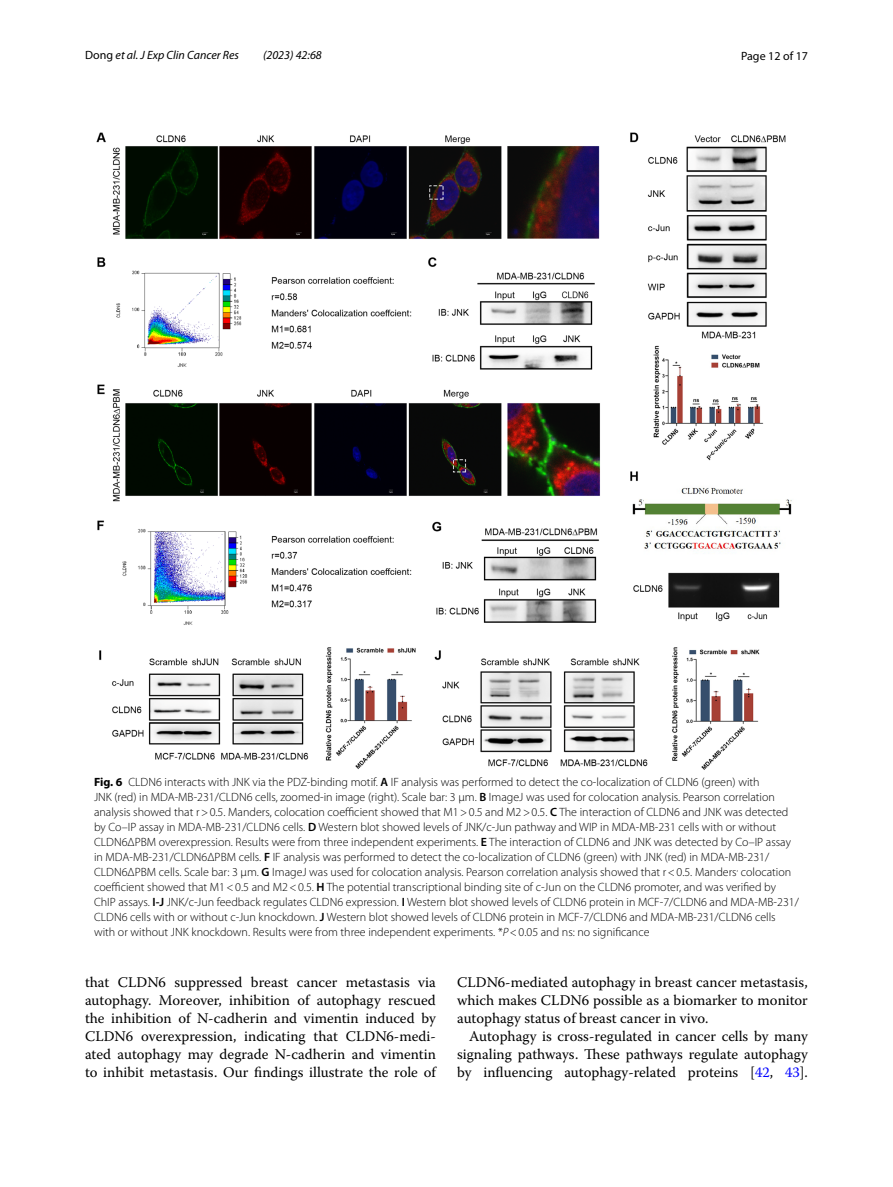
<style>
.page{position:relative;width:893px;height:1187px;background:#fff}
.page>*{position:absolute;margin:0;border:0;box-sizing:border-box;transform-origin:0 0}
.t1{font:14.7px/18px "Warnock Pro";color:#000;text-align:justify}
.t2{font:300 12px/15px "Myriad Pro";color:#000}
.t3{font:italic 12px "Myriad Pro";color:#000}
.t4{font:12px "Myriad Pro";color:#000}
.s1{font-style:normal}
.s2{font-weight:700}
.s3{font-weight:600}
.s4{font-style:italic}
.s5{color:#00f}
</style>
<div class="page">
<img style="left:96px;top:133px;width:696px;height:637px">
<p class="t3" style="left:85px;top:48px;width:156px"><span class="s1">Dong</span> et al. J Exp Clin Cancer Res</p>
<p class="t3" style="left:263px;top:48px;width:60px">(2023) 42:68</p>
<p class="t4" style="left:741px;top:48px;width:68px">Page 12 of 17</p>
<p class="t2" style="left:94px;top:774px;width:706px"><span class="s2">Fig. 6</span> CLDN6 interacts with JNK via the PDZ-binding motif. <span class="s3">A</span> IF analysis was performed to detect the co-localization of CLDN6 (green) with<br>JNK (red) in MDA-MB-231/CLDN6 cells, zoomed-in image (right). Scale bar: 3 μm. <span class="s3">B</span> ImageJ was used for colocation analysis. Pearson correlation analysis showed that r&gt;0.5. Manders, colocation coefficient showed that M1&gt;0.5 and M2&gt;0.5. <span class="s3">C</span> The interaction of CLDN6 and JNK was detected by Co–IP assay in MDA-MB-231/CLDN6 cells. <span class="s3">D</span> Western blot showed levels of JNK/c-Jun pathway and WIP in MDA-MB-231 cells with or without CLDN6ΔPBM overexpression. Results were from three independent experiments. <span class="s3">E</span> The interaction of CLDN6 and JNK was detected by Co–IP assay in MDA-MB-231/CLDN6ΔPBM cells. <span class="s3">F</span> IF analysis was performed to detect the co-localization of CLDN6 (green) with JNK (red) in MDA-MB-231/ CLDN6ΔPBM cells. Scale bar: 3 μm. <span class="s3">G</span> ImageJ was used for colocation analysis. Pearson correlation analysis showed that r&lt;0.5. Manders<sup>,</sup> colocation coefficient showed that M1&lt;0.5 and M2&lt;0.5. <span class="s3">H</span> The potential transcriptional binding site of c-Jun on the CLDN6 promoter, and was verified by ChIP assays. <span class="s3">I-J</span> JNK/c-Jun feedback regulates CLDN6 expression. <span class="s3">I</span> Western blot showed levels of CLDN6 protein in MCF-7/CLDN6 and MDA-MB-231/ CLDN6 cells with or without c-Jun knockdown. <span class="s3">J</span> Western blot showed levels of CLDN6 protein in MCF-7/CLDN6 and MDA-MB-231/CLDN6 cells with or without JNK knockdown. Results were from three independent experiments. *<span class="s4">P</span>&lt;0.05 and ns: no significance</p>
<p class="t1" style="left:85px;top:972px;width:352px">that CLDN6 suppressed breast cancer metastasis via autophagy. Moreover, inhibition of autophagy rescued the inhibition of N-cadherin and vimentin induced by CLDN6 overexpression, indicating that CLDN6-medi&shy;ated autophagy may degrade N-cadherin and vimentin to inhibit metastasis. Our findings illustrate the role of</p>
<p class="t1" style="left:457px;top:972px;width:352px">CLDN6-mediated autophagy in breast cancer metastasis, which makes CLDN6 possible as a biomarker to monitor autophagy status of breast cancer in vivo.</p>
<p class="t1" style="left:457px;top:1026px;width:352px;text-indent:12px">Autophagy is cross-regulated in cancer cells by many signaling pathways. These pathways regulate autophagy by influencing autophagy-related proteins [<span class="s5">42</span>, <span class="s5">43</span>].</p>
</div>
